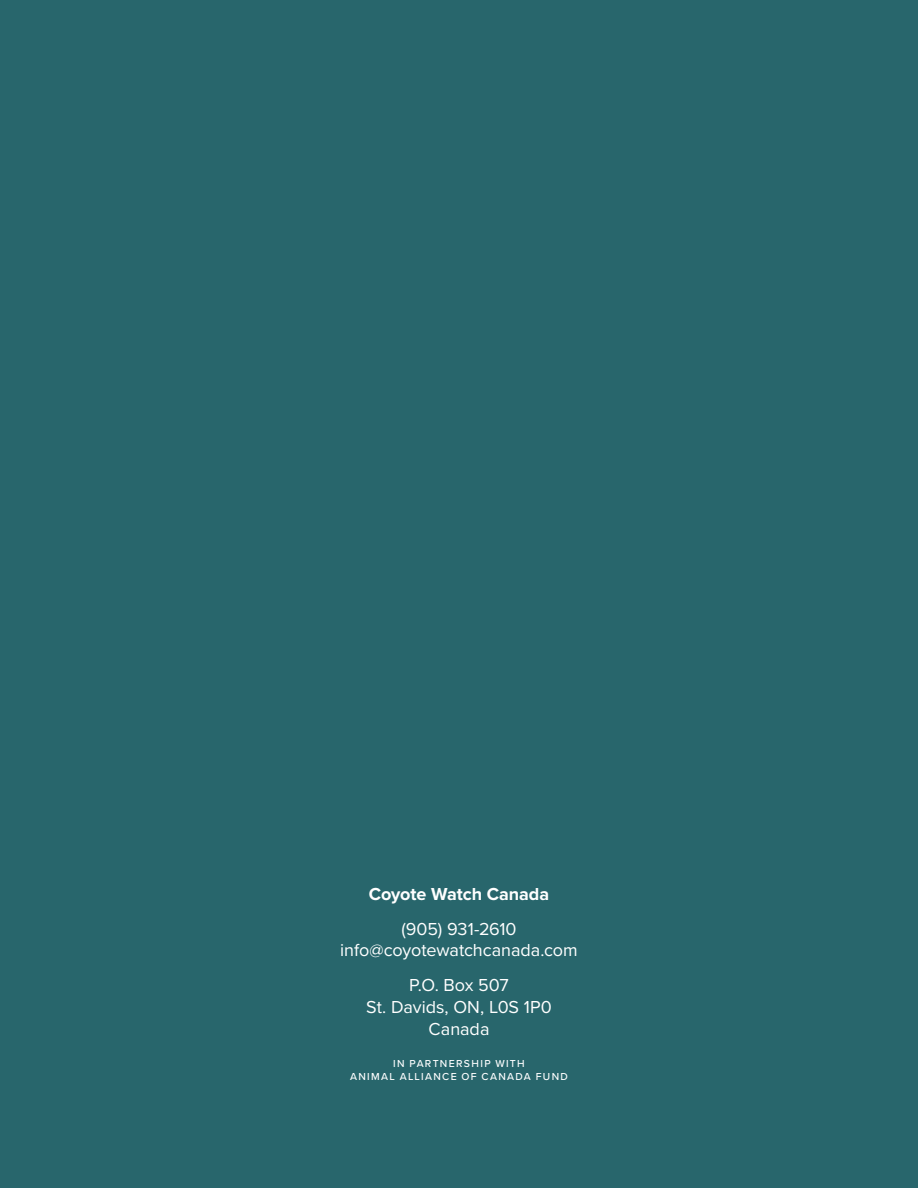
<style>
.page{position:relative;width:918px;height:1188px;background:#28666c}
.page>*{position:absolute;margin:0;border:0;box-sizing:border-box;transform-origin:0 0}
.t1{font:18px/21.6px "Proxima Nova";letter-spacing:-.005em;color:#fff;text-align:center}
.t2{font:700 18px "Proxima Nova";letter-spacing:-.005em;color:#fff}
.t3{font:500 10.5px "Proxima Nova";letter-spacing:.125em;color:#fff}
</style>
<div class="page">
<p class="t2" style="left:369px;top:880px;width:182px">Coyote Watch Canada</p>
<p class="t1" style="left:401px;top:917px;width:117px">(905) 931-2610</p>
<p class="t1" style="left:340px;top:939px;width:239px">info@coyotewatchcanada.com</p>
<p class="t1" style="left:409px;top:974px;width:101px">P.O. Box 507</p>
<p class="t1" style="left:366px;top:995px;width:187px">St. Davids, ON, L0S 1P0<br>Canada</p>
<p class="t3" style="left:393px;top:1056px;width:133px">IN PARTNERSHIP WITH</p>
<p class="t3" style="left:350px;top:1069px;width:219px">ANIMAL ALLIANCE OF CANADA FUND</p>
</div>
